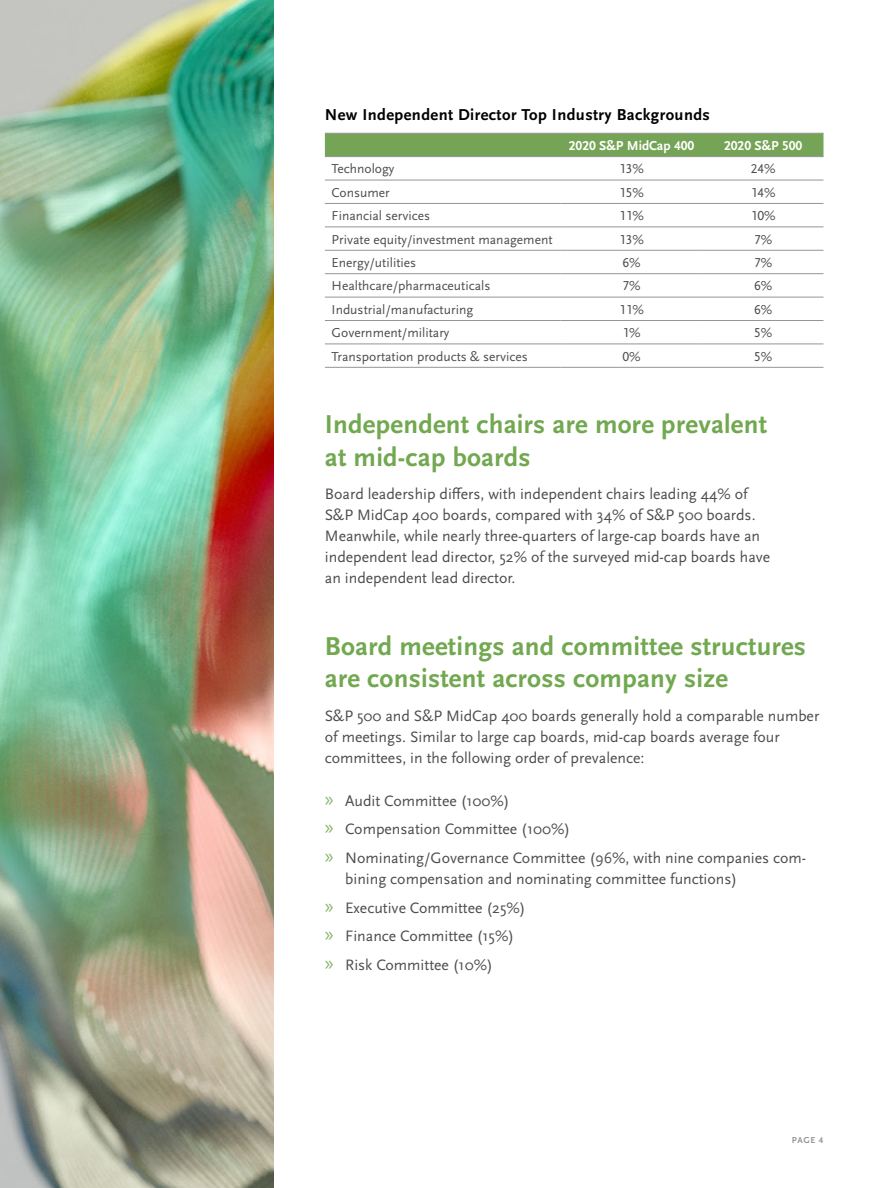
<style>
.page{position:relative;width:891px;height:1188px;background:#fff}
.page>*{position:absolute;margin:0;border:0;box-sizing:border-box;transform-origin:0 0}
.t1{font:700 27px/32.4px "Scala Sans Pro";letter-spacing:.01em;color:#71a850}
.t2{font:700 16.5px "Scala Sans Pro";letter-spacing:.025em;color:#000}
.t3{font:15.75px/21px "Scala Sans Pro";color:#4d4d4f}
.t4{font:13.5px "Scala Sans Pro";color:#4d4d4f}
.t5{font:700 13.5px "Scala Sans Pro";color:#fff}
.t6{font:700 9px "Scala Sans Pro";color:#939598}
.s1{font-family:"Myriad Pro";font-size:21px;color:#86b56a}
</style>
<div class="page">
<div style="left:325px;top:134px;width:499px;height:22px;background:#75a457"></div>
<hr style="left:325px;top:180px;width:235px;height:1px;background:#939598">
<hr style="left:560px;top:180px;width:143px;height:1px;background:#939598">
<hr style="left:703px;top:180px;width:121px;height:1px;background:#939598">
<hr style="left:325px;top:203px;width:235px;height:1px;background:#939598">
<hr style="left:560px;top:203px;width:143px;height:1px;background:#939598">
<hr style="left:703px;top:203px;width:121px;height:1px;background:#939598">
<hr style="left:325px;top:226px;width:235px;height:1px;background:#939598">
<hr style="left:560px;top:226px;width:143px;height:1px;background:#939598">
<hr style="left:703px;top:226px;width:121px;height:1px;background:#939598">
<hr style="left:325px;top:250px;width:235px;height:1px;background:#939598">
<hr style="left:560px;top:250px;width:143px;height:1px;background:#939598">
<hr style="left:703px;top:250px;width:121px;height:1px;background:#939598">
<hr style="left:325px;top:273px;width:235px;height:1px;background:#939598">
<hr style="left:560px;top:273px;width:143px;height:1px;background:#939598">
<hr style="left:703px;top:273px;width:121px;height:1px;background:#939598">
<hr style="left:325px;top:297px;width:235px;height:1px;background:#939598">
<hr style="left:560px;top:297px;width:143px;height:1px;background:#939598">
<hr style="left:703px;top:297px;width:121px;height:1px;background:#939598">
<hr style="left:325px;top:320px;width:235px;height:1px;background:#939598">
<hr style="left:560px;top:320px;width:143px;height:1px;background:#939598">
<hr style="left:703px;top:320px;width:121px;height:1px;background:#939598">
<hr style="left:325px;top:344px;width:235px;height:1px;background:#939598">
<hr style="left:560px;top:344px;width:143px;height:1px;background:#939598">
<hr style="left:703px;top:344px;width:121px;height:1px;background:#939598">
<hr style="left:325px;top:367px;width:235px;height:1px;background:#939598">
<hr style="left:560px;top:367px;width:143px;height:1px;background:#939598">
<hr style="left:703px;top:367px;width:121px;height:1px;background:#939598">
<hr style="left:325px;top:133px;width:235px;height:1px;background:#939598">
<hr style="left:560px;top:133px;width:143px;height:1px;background:#939598">
<hr style="left:703px;top:133px;width:121px;height:1px;background:#939598">
<hr style="left:325px;top:156px;width:235px;height:1px;background:#939598">
<hr style="left:560px;top:156px;width:143px;height:1px;background:#939598">
<hr style="left:703px;top:156px;width:121px;height:1px;background:#939598">
<img style="left:0;top:0;width:274px;height:1188px">
<p class="t2" style="left:325px;top:105px;width:387px">New Independent Director Top Industry Backgrounds</p>
<p class="t5" style="left:569px;top:138px;width:127px">2020 S&amp;P MidCap 400</p>
<p class="t5" style="left:724px;top:138px;width:80px">2020 S&amp;P 500</p>
<p class="t4" style="left:332px;top:161px;width:64px">Technology</p>
<p class="t4" style="left:619px;top:161px;width:26px">13%</p>
<p class="t4" style="left:751px;top:161px;width:26px">24%</p>
<p class="t4" style="left:332px;top:184px;width:60px">Consumer</p>
<p class="t4" style="left:619px;top:184px;width:26px">15%</p>
<p class="t4" style="left:751px;top:184px;width:26px">14%</p>
<p class="t4" style="left:332px;top:208px;width:100px">Financial services</p>
<p class="t4" style="left:619px;top:208px;width:26px">11%</p>
<p class="t4" style="left:751px;top:208px;width:26px">10%</p>
<p class="t4" style="left:332px;top:231px;width:222px">Private equity/investment management</p>
<p class="t4" style="left:619px;top:231px;width:26px">13%</p>
<p class="t4" style="left:754px;top:231px;width:20px">7%</p>
<p class="t4" style="left:332px;top:255px;width:86px">Energy/utilities</p>
<p class="t4" style="left:622px;top:255px;width:20px">6%</p>
<p class="t4" style="left:754px;top:255px;width:20px">7%</p>
<p class="t4" style="left:332px;top:278px;width:160px">Healthcare/pharmaceuticals</p>
<p class="t4" style="left:622px;top:278px;width:20px">7%</p>
<p class="t4" style="left:754px;top:278px;width:20px">6%</p>
<p class="t4" style="left:332px;top:301px;width:143px">Industrial/manufacturing</p>
<p class="t4" style="left:619px;top:301px;width:26px">11%</p>
<p class="t4" style="left:754px;top:301px;width:20px">6%</p>
<p class="t4" style="left:332px;top:325px;width:119px">Government/military</p>
<p class="t4" style="left:622px;top:325px;width:20px">1%</p>
<p class="t4" style="left:754px;top:325px;width:20px">5%</p>
<p class="t4" style="left:332px;top:348px;width:198px">Transportation products &amp; services</p>
<p class="t4" style="left:622px;top:348px;width:20px">0%</p>
<p class="t4" style="left:754px;top:348px;width:20px">5%</p>
<h1 class="t1" style="left:325px;top:408px;width:444px">Independent chairs are more prevalent at mid-cap boards</h1>
<p class="t3" style="left:325px;top:484px;width:447px">Board leadership differs, with independent chairs leading 44% of S&amp;P MidCap 400 boards, compared with 34% of S&amp;P 500 boards.<br>Meanwhile, while nearly three-quarters of large-cap boards have an independent lead director, 52% of the surveyed mid-cap boards have an independent lead director.</p>
<h1 class="t1" style="left:325px;top:630px;width:483px">Board meetings and committee structures are consistent across company size</h1>
<p class="t3" style="left:325px;top:705px;width:496px">S&amp;P 500 and S&amp;P MidCap 400 boards generally hold a comparable number of meetings. Similar to large cap boards, mid-cap boards average four committees, in the following order of prevalence:</p>
<p class="t3" style="left:325px;top:786px;width:483px;line-height:28.5px"><span class="s1">»</span> Audit Committee (100%)<br><span class="s1">»</span> Compensation Committee (100%)<br><span class="s1">»</span> Nominating/Governance Committee (96%, with nine companies com-</p>
<p class="t3" style="left:325px;top:865px;width:414px;line-height:28.5px;text-indent:20px">bining compensation and nominating committee functions) <span class="s1">»</span> Executive Committee (25%)<br><span class="s1">»</span> Finance Committee (15%)<br><span class="s1">»</span> Risk Committee (10%)</p>
<p class="t6" style="left:792px;top:1135px;width:33px">PAGE 4</p>
</div>
